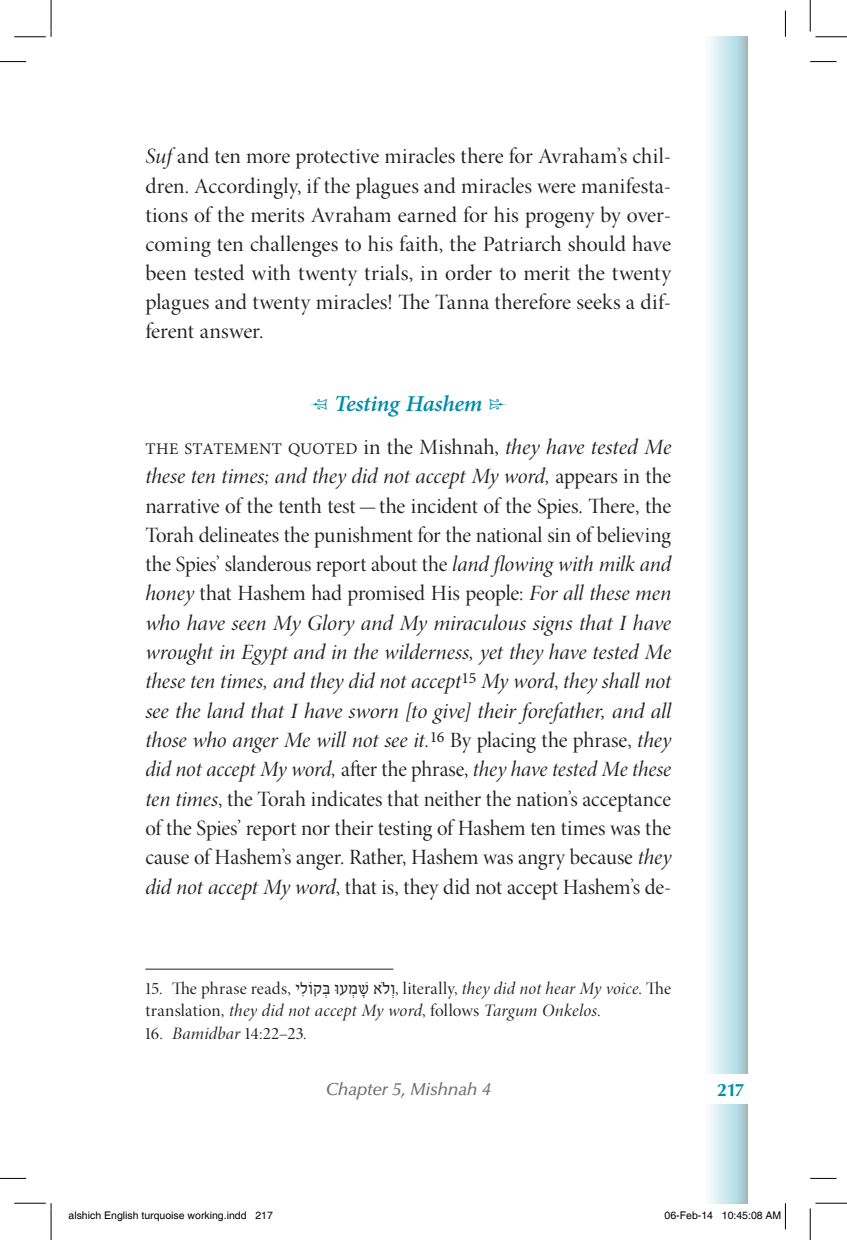
<style>
.page{position:relative;width:847px;height:1240px;background:#fff}
.page>*{position:absolute;margin:0;border:0;box-sizing:border-box;transform-origin:0 0}
.t1{font:italic 600 22.75px "Minion Pro";letter-spacing:-.015em;color:#008da8}
.t2{font:21.88px/29.2px "Minion Pro Disp";color:#231f20;text-align:justify}
.t3{font:21.88px/29.4px "Minion Pro It Disp";letter-spacing:-.005em;color:#231f20;text-align:justify;scale:1.05 1}
.t4{font:21.88px "Minion Pro It Disp";letter-spacing:-.005em;color:#231f20}
.t5{font:700 17.85px "Optima LT Std";color:#008da8}
.t6{font:17.5px "Minion Pro Disp";letter-spacing:.02em;color:#231f20}
.t7{font:17.5px "Minion Pro It Disp";letter-spacing:.01em;color:#231f20}
.t8{font:italic 500 17.5px "Optima LT Std";letter-spacing:-.015em;color:#6c6d70}
.t9{font:16.1px "Minion Pro";letter-spacing:.025em;color:#231f20}
.t10{font:10.5px "Helvetica";color:#000}
.s1{font-family:"Minion Pro It Disp"}
.s2{font-family:"Minion Pro Disp";font-size:21.88px}
.s3{font-family:"Minion Pro It Disp";font-size:21.88px}
.s4{font-family:"Minion Pro Disp"}
.s5{font-family:"Fb Shefa Pro";font-size:18.9px}
</style>
<div class="page">
<div style="left:702px;top:37px;width:48px;height:1165px;background:#231f20;opacity:.75"></div>
<div style="left:693px;top:1074px;width:75px;height:29px;background:#fff"></div>
<hr style="left:145px;top:968px;width:248px;height:1px;background:#231f20">
<svg style="left:0;top:61px;width:26px;height:1px"></svg>
<svg style="left:810px;top:61px;width:26px;height:1px"></svg>
<svg style="left:0;top:1177px;width:26px;height:1px"></svg>
<svg style="left:810px;top:1177px;width:26px;height:1px"></svg>
<svg style="left:785px;top:11px;width:1px;height:26px"></svg>
<hr style="left:14px;top:36px;width:32px;height:1px;background:#000">
<hr style="left:815px;top:36px;width:32px;height:1px;background:#000">
<hr style="left:14px;top:1202px;width:32px;height:1px;background:#000">
<hr style="left:815px;top:1202px;width:32px;height:1px;background:#000">
<hr style="left:51px;top:0;width:1px;height:32px;background:#000">
<hr style="left:51px;top:1208px;width:1px;height:31px;background:#000">
<hr style="left:810px;top:0;width:1px;height:32px;background:#000">
<hr style="left:810px;top:1208px;width:1px;height:31px;background:#000">
<svg style="left:722px;top:1202px;width:64px;height:27px"></svg>
<p class="t2" style="left:145px;top:142px;width:527px"><span class="s1">Suf</span> and ten more protective miracles there for Avraham’s chil&shy;dren. Accordingly, if the plagues and miracles were manifesta&shy;tions of the merits Avraham earned for his progeny by over&shy;coming ten challenges to his faith, the Patriarch should have been tested with twenty trials, in order to merit the twenty plagues and twenty miracles! The Tanna therefore seeks a dif&shy;ferent answer.</p>
<p class="t1" style="left:309px;top:387px;width:199px">• Testing Hashem •</p>
<p class="t9" style="left:145px;top:438px;width:527px">THE STAT EMENT QUOT ED <span class="s2">in the Mishnah,</span> <span class="s3">they have tested Me</span></p>
<p class="t4" style="left:145px;top:463px;width:527px">these ten times; and they did not accept My word, <span class="s4">appears in the</span></p>
<p class="t2" style="left:145px;top:491px;width:527px">narrative of the tenth test—the incident of the Spies. There, the Torah delineates the punishment for the national sin of believing the Spies’ slanderous report about the <span class="s1">land flowing with milk and honey</span> that Hashem had promised His people: <span class="s1">For all these men</span></p>
<p class="t3" style="left:145px;top:608px;width:502px">who have seen My Glory and My miraculous signs that I have wrought in Egypt and in the wilderness, yet they have tested Me these ten times, and they did not accept<sup>15</sup> My word<span class="s4">,</span> they shall not see the land that I have sworn [to give] their forefather, and all those who anger Me will not see it.<sup>16</sup> <span class="s4">By placing the phrase,</span> they did not accept My word, <span class="s4">after the phrase,</span> they have tested Me these</p>
<p class="t2" style="left:145px;top:784px;width:527px"><span class="s1">ten times</span>, the Torah indicates that neither the nation’s acceptance of the Spies’ report nor their testing of Hashem ten times was the cause of Hashem’s anger. Rather, Hashem was angry because <span class="s1">they did not accept My word</span>, that is, they did not accept Hashem’s de-</p>
<p class="t6" style="left:145px;top:977px;width:527px">15. The phrase reads, <span class="s5">לי ִ קוֹ ְב ּ עוּ מְ ש אָׁ ֹ ול ְ</span>, literally, <span class="s1">they did not hear My voice</span>. The</p>
<p class="t7" style="left:145px;top:999px;width:457px"><span class="s4">translation,</span> they did not accept My word<span class="s4">, follows</span> Targum Onkelos<span class="s4">.</span></p>
<p class="t6" style="left:145px;top:1023px;width:163px">16. <span class="s1">Bamidbar</span> 14:22–23.</p>
<p class="t8" style="left:325px;top:1079px;width:167px">Chapter 5, Mishnah 4</p>
<p class="t5" style="left:717px;top:1079px;width:29px">217</p>
<p class="t10" style="left:69px;top:1208px;width:206px">alshich English turquoise working.indd 217</p>
<p class="t10" style="left:664px;top:1208px;width:118px">06-Feb-14 10:45:08 AM</p>
</div>
